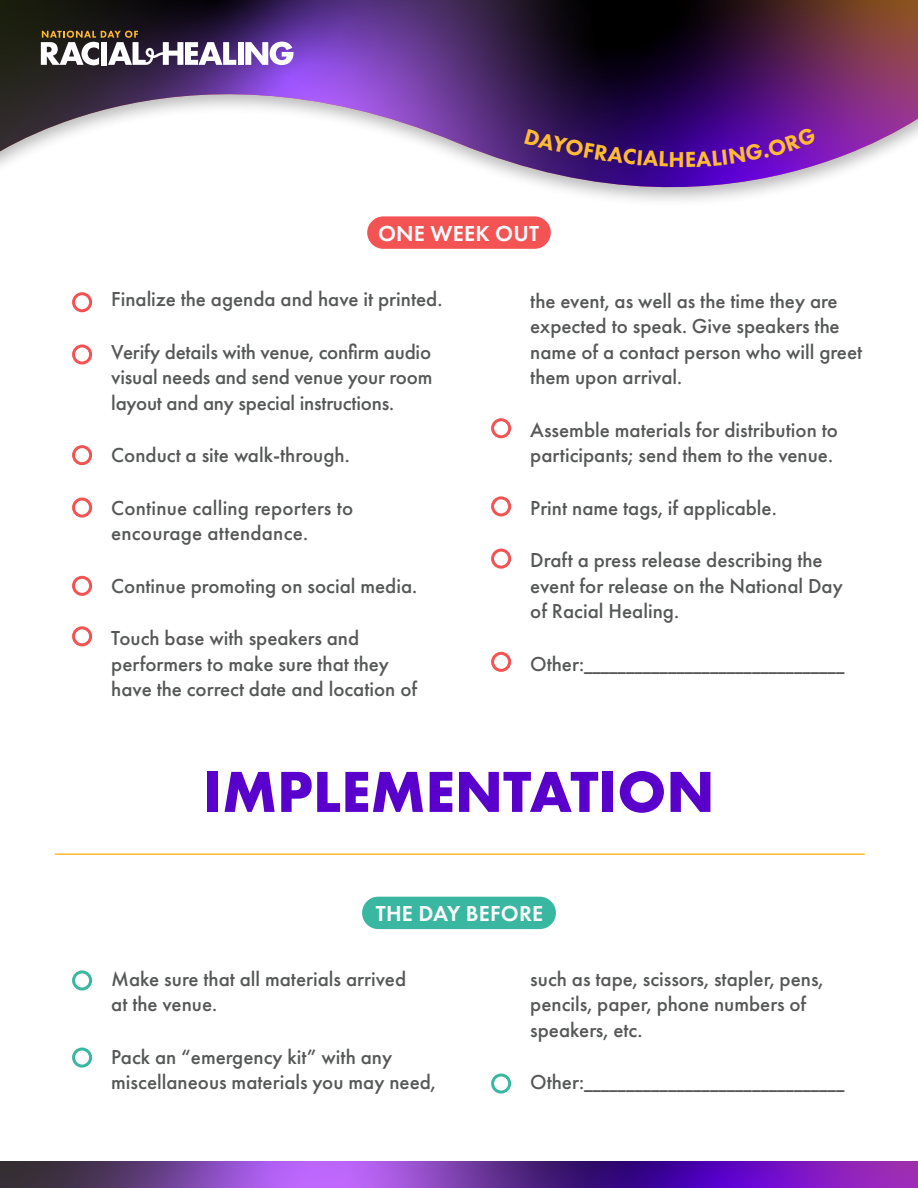
<style>
.page{position:relative;width:918px;height:1188px;background:#fff}
.page>*{position:absolute;margin:0;border:0;box-sizing:border-box;transform-origin:0 0}
.t1{font:700 60px "Futura PT";color:#5a00cd}
.t2{font:600 22.5px "Futura PT";letter-spacing:.01em;color:#fbfbfb}
.t3{font:500 21px/25.5px "Futura PT";color:#565757}
</style>
<div class="page">
<img style="left:0;top:0;width:918px;height:201px">
<svg style="left:0;top:1161px;width:918px;height:27px;background:#7030a5"></svg>
<div style="left:238px;top:42px;width:6px;height:23px;background:#fff"></div>
<svg style="left:245px;top:42px;width:49px;height:23px"></svg>
<svg style="left:41px;top:31px;width:195px;height:34px"></svg>
<hr style="left:55px;top:853px;width:810px;height:2px;background:#ffbb32">
<div style="left:362px;top:897px;width:194px;height:32px;background:#3ab7a1;border-radius:16px"></div>
<div style="left:367px;top:216px;width:184px;height:33px;background:#f45353;border-radius:16px"></div>
<div style="left:491px;top:496px;width:20px;height:20px;border:3px solid #f45353;border-radius:50%"></div>
<div style="left:491px;top:549px;width:20px;height:20px;border:3px solid #f45353;border-radius:50%"></div>
<div style="left:491px;top:652px;width:20px;height:20px;border:3px solid #f45353;border-radius:50%"></div>
<div style="left:491px;top:418px;width:20px;height:20px;border:3px solid #f45353;border-radius:50%"></div>
<div style="left:72px;top:292px;width:20px;height:20px;border:3px solid #f45353;border-radius:50%"></div>
<div style="left:72px;top:344px;width:20px;height:21px;border:3px solid #f45353;border-radius:50%"></div>
<div style="left:72px;top:445px;width:20px;height:20px;border:3px solid #f45353;border-radius:50%"></div>
<div style="left:72px;top:498px;width:20px;height:20px;border:3px solid #f45353;border-radius:50%"></div>
<div style="left:72px;top:576px;width:20px;height:20px;border:3px solid #f45353;border-radius:50%"></div>
<div style="left:72px;top:626px;width:20px;height:20px;border:3px solid #f45353;border-radius:50%"></div>
<div style="left:72px;top:970px;width:20px;height:20px;border:3px solid #3ab7a1;border-radius:50%"></div>
<div style="left:72px;top:1048px;width:20px;height:20px;border:3px solid #3ab7a1;border-radius:50%"></div>
<div style="left:491px;top:1074px;width:20px;height:20px;border:3px solid #3ab7a1;border-radius:50%"></div>
<svg style="left:524px;top:127px;width:293px;height:40px;background:#450a8c"></svg>
<p class="t2" style="left:378px;top:219px;width:163px">ONE WEEK OUT</p>
<p class="t3" style="left:111px;top:286px;width:333px">Finalize the agenda and have it printed.</p>
<p class="t3" style="left:111px;top:339px;width:323px;text-align:justify">Verify details with venue, confirm audio visual needs and send venue your room layout and any special instructions.</p>
<p class="t3" style="left:111px;top:442px;width:240px">Conduct a site walk-through.</p>
<p class="t3" style="left:111px;top:495px;width:243px">Continue calling reporters to encourage attendance.</p>
<p class="t3" style="left:111px;top:573px;width:307px">Continue promoting on social media.</p>
<p class="t3" style="left:111px;top:625px;width:307px">Touch base with speakers and performers to make sure that they have the correct date and location of</p>
<p class="t3" style="left:530px;top:288px;width:333px">the event, as well as the time they are expected to speak. Give speakers the name of a contact person who will greet them upon arrival.</p>
<p class="t3" style="left:530px;top:417px;width:309px">Assemble materials for distribution to participants; send them to the venue.</p>
<p class="t3" style="left:530px;top:495px;width:248px">Print name tags, if applicable.</p>
<p class="t3" style="left:530px;top:547px;width:314px">Draft a press release describing the event for release on the National Day of Racial Healing.</p>
<p class="t3" style="left:530px;top:651px;width:316px">Other:_______________________________</p>
<h1 class="t1" style="left:203px;top:753px;width:513px">IMPLEMENTATION</h1>
<p class="t2" style="left:376px;top:900px;width:169px">THE DAY BEFORE</p>
<p class="t3" style="left:111px;top:966px;width:296px">Make sure that all materials arrived at the venue.</p>
<p class="t3" style="left:111px;top:1044px;width:326px">Pack an “emergency kit” with any miscellaneous materials you may need,</p>
<p class="t3" style="left:530px;top:966px;width:295px">such as tape, scissors, stapler, pens, pencils, paper, phone numbers of speakers, etc.</p>
<p class="t3" style="left:530px;top:1070px;width:316px">Other:_______________________________</p>
</div>
